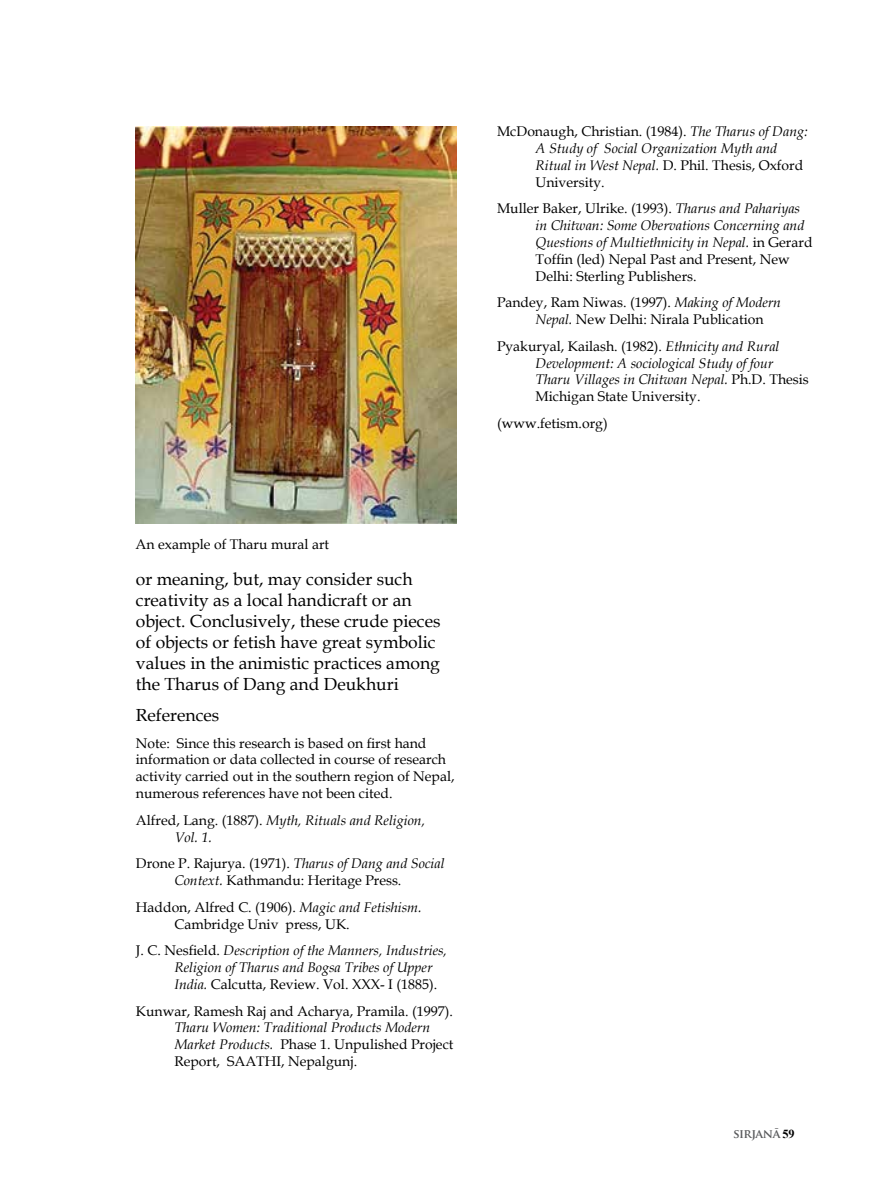
<style>
.page{position:relative;width:882px;height:1197px;background:#fff}
.page>*{position:absolute;margin:0;border:0;box-sizing:border-box;transform-origin:0 0}
.t1{font:17.5px/21px "Book Antiqua";color:#000}
.t2{font:14px/16.8px "Book Antiqua";color:#000}
.t3{font:italic 14px/16.8px "Book Antiqua";color:#000}
.t4{font:700 12.25px "Trajan Pro";letter-spacing:-.04em;color:#58595b}
.s1{font-style:normal}
.s2{font-style:italic}
.s3{font-family:"Times New Roman";color:#000}
</style>
<div class="page">
<img style="left:136px;top:126px;width:321px;height:398px">
<p class="t2" style="left:136px;top:536px;width:195px">An example of Tharu mural art</p>
<p class="t1" style="left:136px;top:568px;width:306px">or meaning, but, may consider such creativity as a local handicraft or an object. Conclusively, these crude pieces of objects or fetish have great symbolic values in the animistic practices among the Tharus of Dang and Deukhuri</p>
<p class="t1" style="left:136px;top:704px;width:85px">References</p>
<p class="t2" style="left:136px;top:734px;width:320px">Note: Since this research is based on first hand information or data collected in course of research activity carried out in the southern region of Nepal, numerous references have not been cited.</p>
<p class="t3" style="left:174px;top:811px;width:252px;text-indent:-38px"><span class="s1">Alfred, Lang. (1887).</span> Myth, Rituals and Religion,<br>Vol. 1.</p>
<p class="t2" style="left:136px;top:855px;width:310px;text-align:center">Drone P. Rajurya. (1971). <span class="s2">Tharus of Dang and Social<br>Context.</span> Kathmandu: Heritage Press.</p>
<p class="t2" style="left:174px;top:898px;width:249px;text-indent:-38px">Haddon, Alfred C. (1906). <span class="s2">Magic and Fetishism.<br></span>Cambridge Univ press, UK.</p>
<p class="t3" style="left:174px;top:942px;width:274px;text-indent:-38px"><span class="s1">J. C. Nesfield.</span> Description of the Manners, Industries,<br>Religion of Tharus and Bogsa Tribes of Upper<br>India. <span class="s1">Calcutta, Review. Vol. XXX- I (1885).</span></p>
<p class="t2" style="left:136px;top:1002px;width:319px">Kunwar, Ramesh Raj and Acharya, Pramila. (1997).</p>
<p class="t3" style="left:174px;top:1019px;width:281px">Tharu Women: Traditional Products Modern<br>Market Products. <span class="s1">Phase 1. Unpulished Project<br>Report, SAATHI, Nepalgunj.</span></p>
<p class="t3" style="left:536px;top:123px;width:274px;text-indent:-38px"><span class="s1">McDonaugh, Christian. (1984).</span> The Tharus of Dang:<br>A Study of Social Organization Myth and Ritual in West Nepal. <span class="s1">D. Phil. Thesis, Oxford University.</span></p>
<p class="t2" style="left:536px;top:200px;width:279px;text-indent:-38px">Muller Baker, Ulrike. (1993). <span class="s2">Tharus and Pahariyas in Chitwan: Some Obervations Concerning and Questions of Multiethnicity in Nepal.</span> in Gerard Toffin (led) Nepal Past and Present, New Delhi: Sterling Publishers.</p>
<p class="t2" style="left:536px;top:294px;width:247px;text-indent:-38px">Pandey, Ram Niwas. (1997). <span class="s2">Making of Modern<br>Nepal.</span> New Delhi: Nirala Publication</p>
<p class="t3" style="left:536px;top:337px;width:275px;text-indent:-38px"><span class="s1">Pyakuryal, Kailash. (1982).</span> Ethnicity and Rural Development: A sociological Study of four Tharu Villages in Chitwan Nepal. <span class="s1">Ph.D. Thesis Michigan State University.</span></p>
<p class="t2" style="left:497px;top:414px;width:112px">(www.fetism.org)</p>
<p class="t4" style="left:733px;top:1126px;width:63px">SIRJANĀ <span class="s3">59</span></p>
</div>
